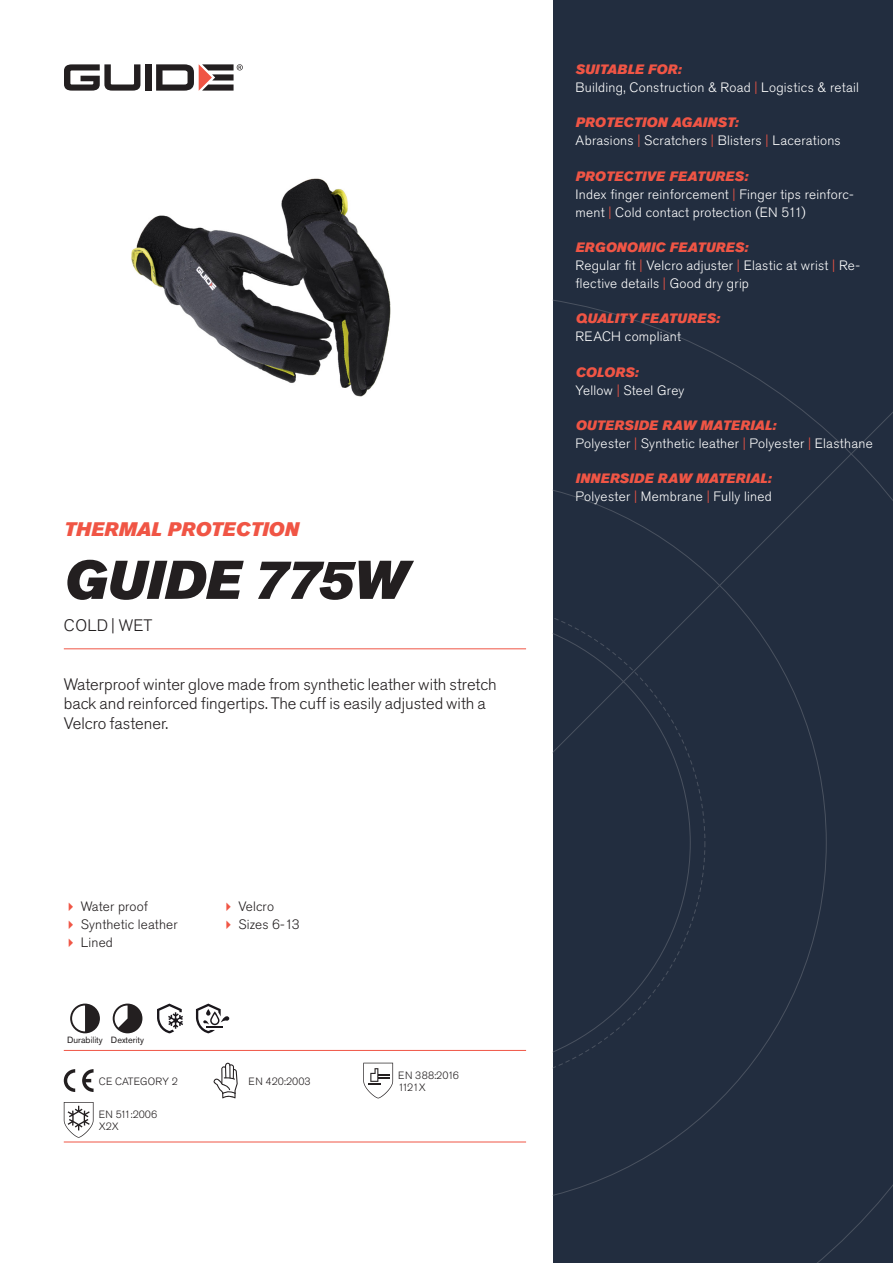
<style>
.page{position:relative;width:893px;height:1263px;background:#fff}
.page>*{position:absolute;margin:0;border:0;box-sizing:border-box;transform-origin:0 0}
.Rubrik{font:italic 54px "Akzidenz Grotesk Pro Super";color:#231f20}
.Överrubrik{font:italic 19.5px "Akzidenz Grotesk Pro Super";color:#f05545}
.Ingress{font:300 16.5px/19.8px "Akzidenz Grotesk Pro";color:#231f20}
.Product_-_AltSegment{font:300 16.5px "Akzidenz Grotesk Pro";letter-spacing:.01em;color:#231f20}
.Produkt_-_Brödtext{font:300 13.5px/18px "Akzidenz Grotesk Pro";letter-spacing:.02em;color:#fff}
.Produkt_-_Namn{font:italic 13.5px "Akzidenz Grotesk Pro Super";letter-spacing:.015em;color:#f05545}
.t1{font:300 13.5px "Akzidenz Grotesk Pro";letter-spacing:.01em;color:#231f20}
.t2{font:300 10.5px "Akzidenz Grotesk Pro";color:#231f20}
.Produkt_-_Egenskaper{font:9px "Akzidenz Grotesk Pro";color:#231f20}
.s1{color:#f05545}
</style>
<div class="page">
<div style="left:145px;top:64px;width:7px;height:27px;background:#231f20"></div>
<svg style="left:156px;top:64px;width:87px;height:27px"></svg>
<svg style="left:64px;top:64px;width:76px;height:27px"></svg>
<div style="left:553px;top:0;width:340px;height:1263px;background:#222d3f"></div>
<svg style="left:553px;top:300px;width:340px;height:963px"></svg>
<hr style="left:64px;top:1050px;width:462px;height:1px;background:#f05545">
<hr style="left:64px;top:1142px;width:462px;height:1px;background:#f05545">
<svg style="left:70px;top:1003px;width:30px;height:30px"></svg>
<svg style="left:113px;top:1003px;width:29px;height:30px"></svg>
<svg style="left:157px;top:1003px;width:26px;height:30px"></svg>
<svg style="left:196px;top:1003px;width:33px;height:30px"></svg>
<svg style="left:64px;top:1069px;width:11px;height:23px"></svg>
<svg style="left:82px;top:1069px;width:12px;height:23px"></svg>
<svg style="left:214px;top:1063px;width:24px;height:35px"></svg>
<svg style="left:363px;top:1063px;width:30px;height:35px"></svg>
<svg style="left:64px;top:1102px;width:30px;height:36px"></svg>
<img style="left:131px;top:178px;width:260px;height:219px">
<hr style="left:64px;top:648px;width:462px;height:1px;background:#f05545">
<p class="Överrubrik" style="left:64px;top:517px;width:236px">THERMAL PROTECTION</p>
<p class="Rubrik" style="left:64px;top:545px;width:345px">GUIDE 775W</p>
<p class="Product_-_AltSegment" style="left:64px;top:615px;width:90px">COLD | WET</p>
<p class="Ingress" style="left:64px;top:674px;width:434px">Waterproof winter glove made from synthetic leather with stretch back and reinforced fingertips. The cuff is easily adjusted with a<br>Velcro fastener.</p>
<p class="t1" style="left:81px;top:898px;width:69px">Water proof</p>
<p class="t1" style="left:81px;top:916px;width:98px">Synthetic leather</p>
<p class="t1" style="left:81px;top:934px;width:34px">Lined</p>
<p class="t1" style="left:238px;top:898px;width:37px">Velcro</p>
<p class="t1" style="left:238px;top:916px;width:63px">Sizes 6-13</p>
<p class="Produkt_-_Egenskaper" style="left:67px;top:1034px;width:37px">Durability</p>
<p class="Produkt_-_Egenskaper" style="left:111px;top:1034px;width:35px">Dexterity</p>
<p class="t2" style="left:99px;top:1074px;width:81px">CE CATEGORY 2</p>
<p class="t2" style="left:248px;top:1074px;width:64px">EN 420:2003</p>
<p class="t2" style="left:99px;top:1107px;width:60px">EN 511:2006</p>
<p class="t2" style="left:99px;top:1119px;width:22px">X2X</p>
<p class="t2" style="left:398px;top:1068px;width:62px">EN 388:2016</p>
<p class="t2" style="left:398px;top:1080px;width:29px">1121X</p>
<p class="Produkt_-_Namn" style="left:576px;top:60px;width:107px">SUITABLE FOR:</p>
<p class="Produkt_-_Brödtext" style="left:576px;top:78px;width:285px">Building, Construction &amp; Road <span class="s1">|</span> Logistics &amp; retail</p>
<p class="Produkt_-_Namn" style="left:576px;top:114px;width:164px">PROTECTION AGAINST:</p>
<p class="Produkt_-_Brödtext" style="left:576px;top:132px;width:267px">Abrasions <span class="s1">|</span> Scratchers <span class="s1">|</span> Blisters <span class="s1">|</span> Lacerations</p>
<p class="Produkt_-_Namn" style="left:576px;top:167px;width:174px">PROTECTIVE FEATURES:</p>
<p class="Produkt_-_Brödtext" style="left:576px;top:185px;width:280px">Index finger reinforcement <span class="s1">|</span> Finger tips reinforc&shy;ment <span class="s1">|</span> Cold contact protection (EN 511)</p>
<p class="Produkt_-_Namn" style="left:576px;top:238px;width:174px">ERGONOMIC FEATURES:</p>
<p class="Produkt_-_Brödtext" style="left:576px;top:256px;width:286px">Regular fit <span class="s1">|</span> Velcro adjuster <span class="s1">|</span> Elastic at wrist <span class="s1">|</span> Re&shy;flective details <span class="s1">|</span> Good dry grip</p>
<p class="Produkt_-_Namn" style="left:576px;top:310px;width:146px">QUALITY FEATURES:</p>
<p class="Produkt_-_Brödtext" style="left:576px;top:328px;width:107px">REACH compliant</p>
<p class="Produkt_-_Namn" style="left:576px;top:363px;width:64px">COLORS:</p>
<p class="Produkt_-_Brödtext" style="left:576px;top:381px;width:110px">Yellow <span class="s1">|</span> Steel Grey</p>
<p class="Produkt_-_Namn" style="left:576px;top:416px;width:202px">OUTERSIDE RAW MATERIAL:</p>
<p class="Produkt_-_Brödtext" style="left:576px;top:434px;width:299px">Polyester <span class="s1">|</span> Synthetic leather <span class="s1">|</span> Polyester <span class="s1">|</span> Elasthane</p>
<p class="Produkt_-_Namn" style="left:576px;top:470px;width:197px">INNERSIDE RAW MATERIAL:</p>
<p class="Produkt_-_Brödtext" style="left:576px;top:488px;width:198px">Polyester <span class="s1">|</span> Membrane <span class="s1">|</span> Fully lined</p>
</div>
